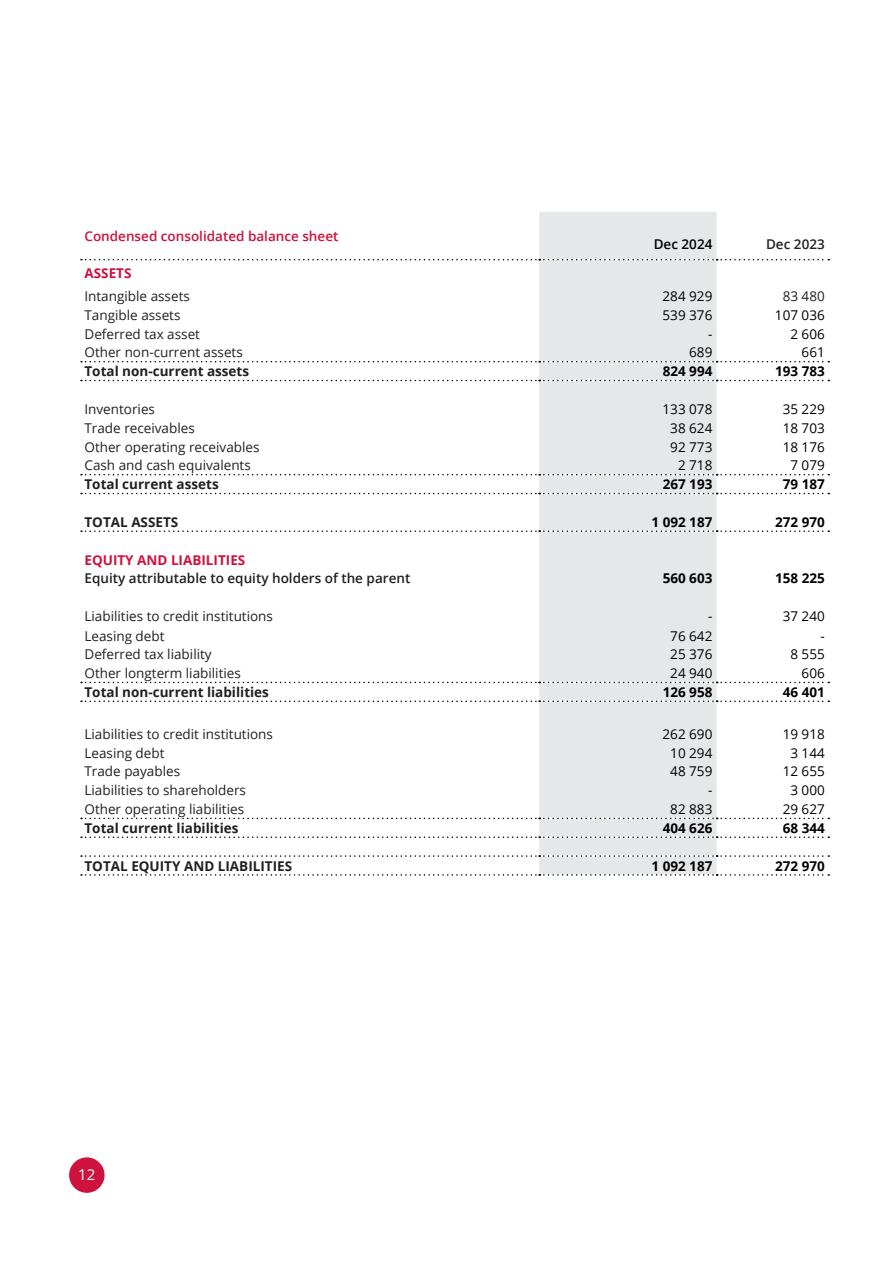
<style>
.page{position:relative;width:893px;height:1263px;background:#fff}
.page>*{position:absolute;margin:0;border:0;box-sizing:border-box;transform-origin:0 0}
.t1{font:15px "Open Sans";color:#fff}
.Table_-_data_-_black{font:13.5px "Open Sans";color:#231f20}
.Table_-_data_number_-_color{font:13.5px "Open Sans";color:#000}
.Table_-_data_-_black-2{font:700 13.5px "Open Sans";color:#231f20}
.Table_-_data_number_-_color-2{font:700 13.5px "Open Sans";color:#000}
.Table_-_data_-_black-3{font:600 13.5px "Open Sans";color:#231f20}
.Table_-_subtitle_-_black{font:600 13.5px "Open Sans";color:#cd123d}
.Table_-_data_-_black-4{font:700 13.5px "Open Sans";color:#cd123d}
.Table_-_title_column_-_color{font:600 13.5px "Open Sans";color:#000}
.Table_-_title_column_-_black_-_right{font:600 13.5px "Open Sans";color:#231f20}
.Table_-_data_number_-_black{font:13.5px "Open Sans";color:#231f20}
</style>
<div class="page">
<div style="left:69px;top:1157px;width:36px;height:36px;background:#cd123d;border-radius:50%"></div>
<div style="left:539px;top:212px;width:178px;height:662px;background:#e6e7e9"></div>
<svg style="left:81px;top:259px;width:748px;height:1px"></svg>
<svg style="left:81px;top:361px;width:748px;height:1px"></svg>
<svg style="left:81px;top:380px;width:748px;height:1px"></svg>
<svg style="left:81px;top:474px;width:748px;height:1px"></svg>
<svg style="left:81px;top:493px;width:748px;height:1px"></svg>
<svg style="left:81px;top:530px;width:748px;height:2px"></svg>
<svg style="left:81px;top:682px;width:748px;height:1px"></svg>
<svg style="left:81px;top:700px;width:748px;height:2px"></svg>
<svg style="left:81px;top:818px;width:748px;height:1px"></svg>
<svg style="left:81px;top:836px;width:748px;height:2px"></svg>
<svg style="left:81px;top:855px;width:748px;height:2px"></svg>
<svg style="left:81px;top:874px;width:748px;height:2px"></svg>
<p class="Table_-_subtitle_-_black" style="left:84px;top:227px;width:255px">Condensed consolidated balance sheet</p>
<p class="Table_-_title_column_-_color" style="left:654px;top:235px;width:60px">Dec 2024</p>
<p class="Table_-_title_column_-_black_-_right" style="left:766px;top:235px;width:60px">Dec 2023</p>
<p class="Table_-_data_-_black-4" style="left:84px;top:264px;width:49px">ASSETS</p>
<p class="Table_-_data_-_black" style="left:84px;top:287px;width:107px">Intangible assets</p>
<p class="Table_-_data_number_-_color" style="left:663px;top:287px;width:51px">284 929</p>
<p class="Table_-_data_number_-_black" style="left:783px;top:287px;width:44px">83 480</p>
<p class="Table_-_data_-_black" style="left:84px;top:306px;width:98px">Tangible assets</p>
<p class="Table_-_data_number_-_color" style="left:663px;top:306px;width:51px">539 376</p>
<p class="Table_-_data_number_-_color" style="left:775px;top:306px;width:51px">107 036</p>
<p class="Table_-_data_-_black" style="left:84px;top:324px;width:117px">Deferred tax asset</p>
<p class="Table_-_data_number_-_color" style="left:708px;top:324px;width:6px">-</p>
<p class="Table_-_data_number_-_color" style="left:790px;top:324px;width:36px">2 606</p>
<p class="Table_-_data_-_black" style="left:84px;top:343px;width:160px">Other non-current assets</p>
<p class="Table_-_data_number_-_color" style="left:689px;top:343px;width:25px">689</p>
<p class="Table_-_data_number_-_color" style="left:802px;top:343px;width:25px">661</p>
<p class="Table_-_data_-_black-2" style="left:84px;top:362px;width:166px">Total non-current assets</p>
<p class="Table_-_data_number_-_color-2" style="left:663px;top:362px;width:51px">824 994</p>
<p class="Table_-_data_number_-_color-2" style="left:775px;top:362px;width:51px">193 783</p>
<p class="Table_-_data_-_black" style="left:84px;top:400px;width:72px">Inventories</p>
<p class="Table_-_data_number_-_color" style="left:663px;top:400px;width:51px">133 078</p>
<p class="Table_-_data_number_-_color" style="left:783px;top:400px;width:44px">35 229</p>
<p class="Table_-_data_-_black" style="left:84px;top:419px;width:112px">Trade receivables</p>
<p class="Table_-_data_number_-_color" style="left:670px;top:419px;width:44px">38 624</p>
<p class="Table_-_data_number_-_color" style="left:783px;top:419px;width:44px">18 703</p>
<p class="Table_-_data_-_black" style="left:84px;top:437px;width:177px">Other operating receivables</p>
<p class="Table_-_data_number_-_color" style="left:670px;top:437px;width:44px">92 773</p>
<p class="Table_-_data_number_-_color" style="left:783px;top:437px;width:44px">18 176</p>
<p class="Table_-_data_-_black" style="left:84px;top:456px;width:168px">Cash and cash equivalents</p>
<p class="Table_-_data_number_-_color" style="left:678px;top:456px;width:36px">2 718</p>
<p class="Table_-_data_number_-_color" style="left:790px;top:456px;width:36px">7 079</p>
<p class="Table_-_data_-_black-2" style="left:84px;top:475px;width:136px">Total current assets</p>
<p class="Table_-_data_number_-_color-2" style="left:663px;top:475px;width:51px">267 193</p>
<p class="Table_-_data_number_-_color-2" style="left:783px;top:475px;width:44px">79 187</p>
<p class="Table_-_data_-_black-2" style="left:84px;top:512px;width:95px">TOTAL ASSETS</p>
<p class="Table_-_data_number_-_color-2" style="left:651px;top:512px;width:62px">1 092 187</p>
<p class="Table_-_data_number_-_color-2" style="left:775px;top:512px;width:51px">272 970</p>
<p class="Table_-_data_-_black-4" style="left:84px;top:550px;width:162px">EQUITY AND LIABILITIES</p>
<p class="Table_-_data_-_black-3" style="left:84px;top:569px;width:327px">Equity attributable to equity holders of the parent</p>
<p class="Table_-_data_number_-_color-2" style="left:663px;top:569px;width:51px">560 603</p>
<p class="Table_-_data_number_-_color-2" style="left:775px;top:569px;width:51px">158 225</p>
<p class="Table_-_data_-_black" style="left:84px;top:607px;width:190px">Liabilities to credit institutions</p>
<p class="Table_-_data_number_-_color" style="left:708px;top:607px;width:6px">-</p>
<p class="Table_-_data_number_-_color" style="left:783px;top:607px;width:44px">37 240</p>
<p class="Table_-_data_-_black" style="left:84px;top:626px;width:82px">Leasing debt</p>
<p class="Table_-_data_number_-_color" style="left:670px;top:626px;width:44px">76 642</p>
<p class="Table_-_data_number_-_color" style="left:820px;top:626px;width:6px">-</p>
<p class="Table_-_data_-_black" style="left:84px;top:645px;width:129px">Deferred tax liability</p>
<p class="Table_-_data_number_-_color" style="left:670px;top:645px;width:44px">25 376</p>
<p class="Table_-_data_number_-_color" style="left:790px;top:645px;width:36px">8 555</p>
<p class="Table_-_data_-_black" style="left:84px;top:664px;width:158px">Other longterm liabilities</p>
<p class="Table_-_data_number_-_color" style="left:670px;top:664px;width:44px">24 940</p>
<p class="Table_-_data_number_-_color" style="left:802px;top:664px;width:25px">606</p>
<p class="Table_-_data_-_black-2" style="left:84px;top:683px;width:186px">Total non-current liabilities</p>
<p class="Table_-_data_number_-_color-2" style="left:663px;top:683px;width:51px">126 958</p>
<p class="Table_-_data_number_-_color-2" style="left:783px;top:683px;width:44px">46 401</p>
<p class="Table_-_data_-_black" style="left:84px;top:725px;width:190px">Liabilities to credit institutions</p>
<p class="Table_-_data_number_-_color" style="left:663px;top:725px;width:51px">262 690</p>
<p class="Table_-_data_number_-_color" style="left:783px;top:725px;width:44px">19 918</p>
<p class="Table_-_data_-_black" style="left:84px;top:743px;width:82px">Leasing debt</p>
<p class="Table_-_data_number_-_color" style="left:670px;top:743px;width:44px">10 294</p>
<p class="Table_-_data_number_-_color" style="left:790px;top:743px;width:36px">3 144</p>
<p class="Table_-_data_-_black" style="left:84px;top:762px;width:97px">Trade payables</p>
<p class="Table_-_data_number_-_color" style="left:670px;top:762px;width:44px">48 759</p>
<p class="Table_-_data_number_-_color" style="left:783px;top:762px;width:44px">12 655</p>
<p class="Table_-_data_-_black" style="left:84px;top:781px;width:163px">Liabilities to shareholders</p>
<p class="Table_-_data_number_-_color" style="left:708px;top:781px;width:6px">-</p>
<p class="Table_-_data_number_-_color" style="left:790px;top:781px;width:36px">3 000</p>
<p class="Table_-_data_-_black" style="left:84px;top:800px;width:161px">Other operating liabilities</p>
<p class="Table_-_data_number_-_color" style="left:670px;top:800px;width:44px">82 883</p>
<p class="Table_-_data_number_-_color" style="left:783px;top:800px;width:44px">29 627</p>
<p class="Table_-_data_-_black-2" style="left:84px;top:818px;width:156px">Total current liabilities</p>
<p class="Table_-_data_number_-_color-2" style="left:663px;top:818px;width:51px">404 626</p>
<p class="Table_-_data_number_-_color-2" style="left:783px;top:818px;width:44px">68 344</p>
<p class="Table_-_data_-_black-2" style="left:84px;top:856px;width:209px">TOTAL EQUITY AND LIABILITIES</p>
<p class="Table_-_data_number_-_color-2" style="left:651px;top:856px;width:62px">1 092 187</p>
<p class="Table_-_data_number_-_color-2" style="left:775px;top:856px;width:51px">272 970</p>
<p class="t1" style="left:78px;top:1165px;width:19px">12</p>
</div>
